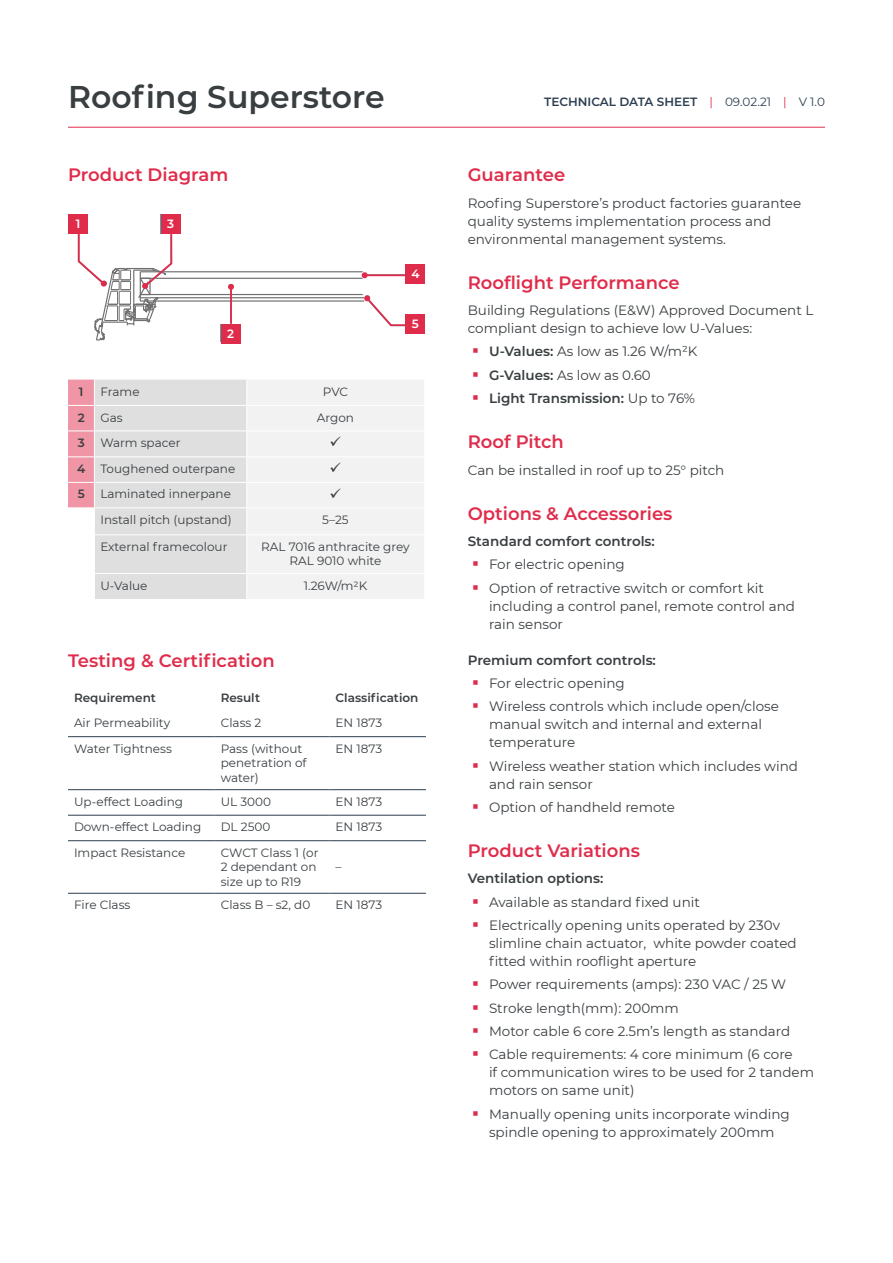
<style>
.page{position:relative;width:893px;height:1263px;background:#fff}
.page>*{position:absolute;margin:0;border:0;box-sizing:border-box;transform-origin:0 0}
.t1{font:600 31.5px "Montserrat";color:#393e41}
.t2{font:600 18px "Montserrat";color:#e02c4b}
.t3{font:13.5px/18px "Montserrat";color:#393e41}
.t4{font:600 13.5px/23.2px "Montserrat";color:#393e41}
.t5{font:12px/14.4px "Montserrat";color:#393e41}
.t6{font:600 12px "Montserrat";color:#393e41}
.t7{font:600 12px "Montserrat";color:#2c3e50}
.t8{font:600 12px "Montserrat";color:#fff}
.t9{font:700 9.75px "Calibri";color:#fff}
.s1{font-weight:400;color:#e02c4b}
.s2{font-weight:400}
</style>
<div class="page">
<hr style="left:68px;top:127px;width:757px;height:1px;background:#e02c4b">
<hr style="left:68px;top:736px;width:147px;height:1px;background:#2c3e50">
<hr style="left:215px;top:736px;width:115px;height:1px;background:#2c3e50">
<hr style="left:330px;top:736px;width:96px;height:1px;background:#2c3e50">
<hr style="left:68px;top:789px;width:147px;height:1px;background:#2c3e50">
<hr style="left:215px;top:789px;width:115px;height:1px;background:#2c3e50">
<hr style="left:330px;top:789px;width:96px;height:1px;background:#2c3e50">
<hr style="left:68px;top:815px;width:147px;height:1px;background:#2c3e50">
<hr style="left:215px;top:815px;width:115px;height:1px;background:#2c3e50">
<hr style="left:330px;top:815px;width:96px;height:1px;background:#2c3e50">
<hr style="left:68px;top:840px;width:147px;height:1px;background:#2c3e50">
<hr style="left:215px;top:840px;width:115px;height:1px;background:#2c3e50">
<hr style="left:330px;top:840px;width:96px;height:1px;background:#2c3e50">
<hr style="left:68px;top:893px;width:147px;height:1px;background:#2c3e50">
<hr style="left:215px;top:893px;width:115px;height:1px;background:#2c3e50">
<hr style="left:330px;top:893px;width:96px;height:1px;background:#2c3e50">
<hr style="left:140px;top:271px;width:223px;height:1px;background:#706f6f">
<hr style="left:140px;top:278px;width:223px;height:1px;background:#706f6f">
<hr style="left:140px;top:294px;width:223px;height:1px;background:#706f6f">
<hr style="left:140px;top:297px;width:224px;height:1px;background:#706f6f">
<hr style="left:140px;top:300px;width:224px;height:2px;background:#706f6f">
<div style="left:68px;top:214px;width:20px;height:20px;background:#e02c4b"></div>
<div style="left:221px;top:324px;width:20px;height:20px;background:#e02c4b"></div>
<div style="left:161px;top:214px;width:19px;height:20px;background:#e02c4b"></div>
<div style="left:405px;top:264px;width:20px;height:20px;background:#e02c4b"></div>
<div style="left:405px;top:314px;width:20px;height:20px;background:#e02c4b"></div>
<svg style="left:77px;top:230px;width:96px;height:111px"></svg>
<svg style="left:364px;top:295px;width:41px;height:32px"></svg>
<hr style="left:230px;top:287px;width:2px;height:37px;background:#e02c4b">
<svg style="left:228px;top:284px;width:6px;height:6px"></svg>
<hr style="left:365px;top:274px;width:40px;height:2px;background:#e02c4b">
<svg style="left:362px;top:271px;width:6px;height:7px"></svg>
<svg style="left:68px;top:380px;width:356px;height:219px"></svg>
<h1 class="t1" style="left:68px;top:75px;width:318px">Roofing Superstore</h1>
<h2 class="t2" style="left:68px;top:162px;width:162px">Product Diagram</h2>
<p class="t9" style="left:76px;top:217px;width:6px">1</p>
<p class="t9" style="left:168px;top:217px;width:6px">3</p>
<p class="t8" style="left:76px;top:215px;width:6px">1</p>
<p class="t8" style="left:167px;top:215px;width:8px">3</p>
<p class="t8" style="left:227px;top:325px;width:8px">2</p>
<p class="t9" style="left:228px;top:326px;width:6px">2</p>
<p class="t9" style="left:413px;top:266px;width:6px">4</p>
<p class="t8" style="left:411px;top:266px;width:10px">4</p>
<p class="t8" style="left:412px;top:315px;width:9px">5</p>
<p class="t9" style="left:413px;top:316px;width:6px">5</p>
<p class="t6" style="left:79px;top:383px;width:6px">1</p>
<p class="t5" style="left:100px;top:384px;width:41px">Frame</p>
<p class="t5" style="left:323px;top:384px;width:27px">PVC</p>
<p class="t6" style="left:78px;top:409px;width:8px">2</p>
<p class="t5" style="left:100px;top:410px;width:24px">Gas</p>
<p class="t5" style="left:317px;top:410px;width:39px">Argon</p>
<p class="t6" style="left:78px;top:434px;width:8px">3</p>
<p class="t5" style="left:100px;top:435px;width:82px">Warm spacer</p>
<p class="t6" style="left:77px;top:460px;width:10px">4</p>
<p class="t5" style="left:100px;top:461px;width:136px">Toughened outerpane</p>
<p class="t6" style="left:78px;top:486px;width:9px">5</p>
<p class="t5" style="left:100px;top:487px;width:132px">Laminated innerpane</p>
<p class="t5" style="left:100px;top:512px;width:133px">Install pitch (upstand)</p>
<p class="t5" style="left:322px;top:512px;width:28px">5–25</p>
<p class="t5" style="left:100px;top:539px;width:129px">External framecolour</p>
<p class="t5" style="left:261px;top:539px;width:150px;text-align:center">RAL 7016 anthracite grey<br>RAL 9010 white</p>
<p class="t5" style="left:100px;top:578px;width:49px">U-Value</p>
<p class="t5" style="left:304px;top:578px;width:65px">1.26W/m2K</p>
<h2 class="t2" style="left:68px;top:648px;width:208px">Testing &amp; Certification</h2>
<p class="t6" style="left:74px;top:689px;width:83px">Requirement</p>
<p class="t6" style="left:221px;top:689px;width:41px">Result</p>
<p class="t6" style="left:336px;top:689px;width:84px">Classification</p>
<p class="t5" style="left:74px;top:715px;width:98px">Air Permeability</p>
<p class="t5" style="left:221px;top:715px;width:42px">Class 2</p>
<p class="t5" style="left:336px;top:715px;width:48px">EN 1873</p>
<p class="t5" style="left:74px;top:741px;width:99px">Water Tightness</p>
<p class="t5" style="left:221px;top:741px;width:87px">Pass (without penetration of water)</p>
<p class="t5" style="left:336px;top:741px;width:48px">EN 1873</p>
<p class="t5" style="left:74px;top:794px;width:111px">Up-effect Loading</p>
<p class="t5" style="left:221px;top:794px;width:52px">UL 3000</p>
<p class="t5" style="left:336px;top:794px;width:48px">EN 1873</p>
<p class="t5" style="left:74px;top:819px;width:129px">Down-effect Loading</p>
<p class="t5" style="left:221px;top:819px;width:51px">DL 2500</p>
<p class="t5" style="left:336px;top:819px;width:48px">EN 1873</p>
<p class="t5" style="left:74px;top:845px;width:113px">Impact Resistance</p>
<p class="t5" style="left:221px;top:845px;width:99px">CWCT Class 1 (or<br>2 dependant on size up to R19</p>
<p class="t5" style="left:336px;top:859px;width:7px">–</p>
<p class="t5" style="left:74px;top:897px;width:58px">Fire Class</p>
<p class="t5" style="left:221px;top:897px;width:91px">Class B – s2, d0</p>
<p class="t5" style="left:336px;top:897px;width:48px">EN 1873</p>
<p class="t7" style="left:544px;top:93px;width:282px">TECHNICAL DATA SHEET <span class="s1">|</span> <span class="s2">09.02.21</span> <span class="s1">|</span> <span class="s2">V 1.0</span></p>
<h2 class="t2" style="left:468px;top:162px;width:99px">Guarantee</h2>
<p class="t3" style="left:468px;top:193px;width:335px">Roofing Superstore’s product factories guarantee quality systems implementation process and environmental management systems.</p>
<h2 class="t2" style="left:468px;top:269px;width:213px">Rooflight Performance</h2>
<p class="t3" style="left:468px;top:301px;width:347px">Building Regulations (E&amp;W) Approved Document L compliant design to achieve low U-Values:</p>
<p class="t4" style="left:489px;top:339px;width:210px">U-Values: <span class="s2">As low as 1.26 W/m²K<br></span>G-Values: <span class="s2">As low as 0.60<br></span>Light Transmission: <span class="s2">Up to 76%</span></p>
<h2 class="t2" style="left:468px;top:429px;width:97px">Roof Pitch</h2>
<p class="t3" style="left:468px;top:460px;width:258px">Can be installed in roof up to 25° pitch</p>
<h2 class="t2" style="left:468px;top:500px;width:206px">Options &amp; Accessories</h2>
<p class="t4" style="left:468px;top:529px;width:189px">Standard comfort controls:</p>
<p class="t3" style="left:489px;top:552px;width:276px;line-height:23.2px">For electric opening<br>Option of retractive switch or comfort kit</p>
<p class="t3" style="left:489px;top:596px;width:307px">including a control panel, remote control and rain sensor</p>
<p class="t4" style="left:468px;top:648px;width:190px">Premium comfort controls:</p>
<p class="t3" style="left:489px;top:671px;width:291px;line-height:23.2px">For electric opening<br>Wireless controls which include open/close</p>
<p class="t3" style="left:489px;top:715px;width:274px">manual switch and internal and external temperature</p>
<p class="t3" style="left:489px;top:756px;width:311px">Wireless weather station which includes wind and rain sensor</p>
<p class="t3" style="left:489px;top:798px;width:187px">Option of handheld remote</p>
<h2 class="t2" style="left:468px;top:838px;width:174px">Product Variations</h2>
<p class="t4" style="left:468px;top:866px;width:137px">Ventilation options:</p>
<p class="t3" style="left:489px;top:890px;width:293px;line-height:23.2px">Available as standard fixed unit<br>Electrically opening units operated by 230v</p>
<p class="t3" style="left:489px;top:934px;width:309px">slimline chain actuator, white powder coated fitted within rooflight aperture</p>
<p class="t3" style="left:489px;top:972px;width:305px;line-height:23.2px">Power requirements (amps): 230 VAC / 25 W Stroke length(mm): 200mm<br>Motor cable 6 core 2.5m’s length as standard Cable requirements: 4 core minimum (6 core</p>
<p class="t3" style="left:489px;top:1063px;width:326px">if communication wires to be used for 2 tandem motors on same unit)</p>
<p class="t3" style="left:489px;top:1104px;width:302px">Manually opening units incorporate winding spindle opening to approximately 200mm</p>
</div>
